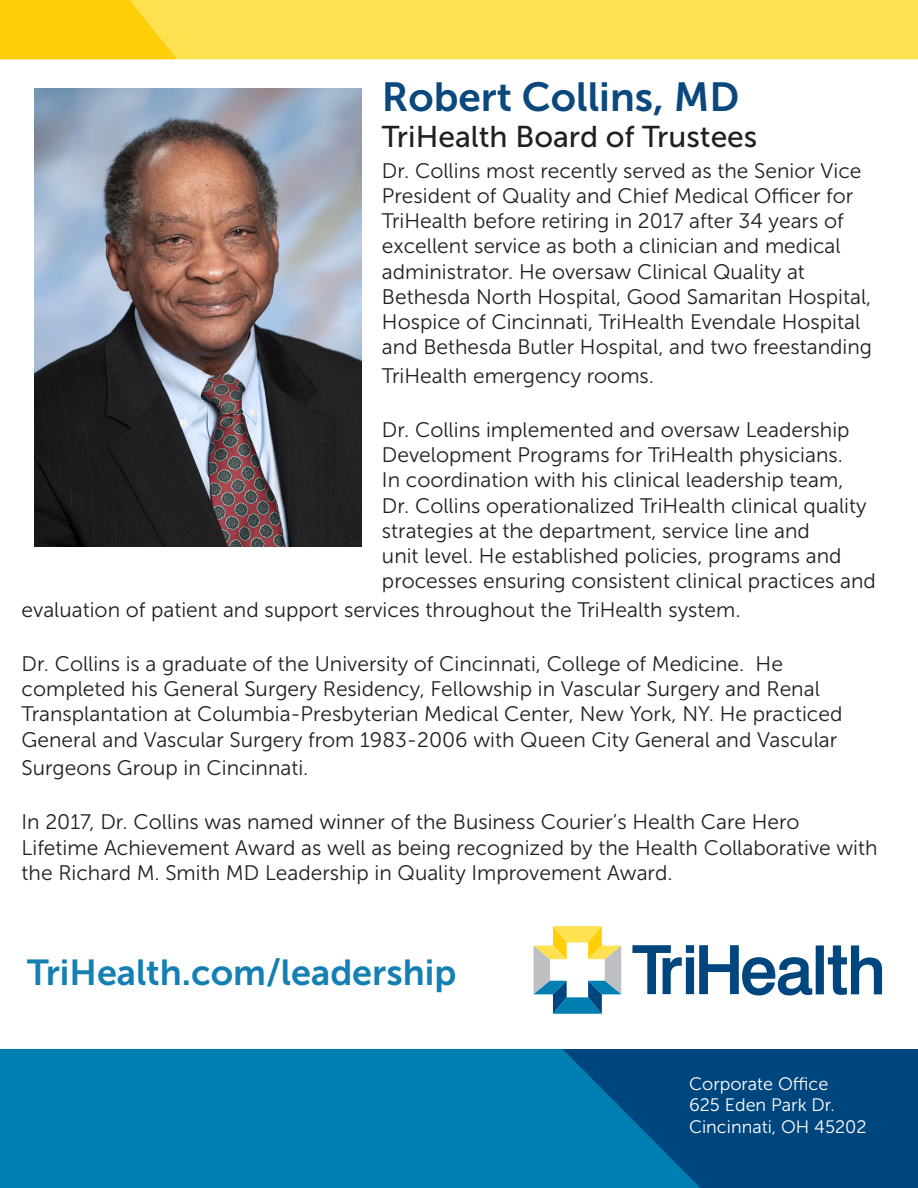
<style>
.page{position:relative;width:918px;height:1188px;background:#fff}
.page>*{position:absolute;margin:0;border:0;box-sizing:border-box;transform-origin:0 0}
.t1{font:40.5px "Museo Sans 700";color:#0a487d}
.t2{font:36px "Museo Sans 700";color:#137fb2}
.t3{font:30px "Museo Sans 500";color:#231f20}
.t4{font:21px/25.2px "Museo Sans 300";color:#231f20}
.t5{font:18px "Museo Sans 300";color:#fff}
</style>
<div class="page">
<img style="left:0;top:1050px;width:918px;height:138px">
<img style="left:0;top:0;width:918px;height:59px">
<svg style="left:534px;top:926px;width:87px;height:88px"></svg>
<svg style="left:632px;top:945px;width:250px;height:50px"></svg>
<img style="left:34px;top:88px;width:328px;height:458px">
<p class="t1" style="left:382px;top:75px;width:359px">Robert Collins, MD</p>
<p class="t3" style="left:382px;top:120px;width:377px">TriHealth Board of Trustees</p>
<p class="t4" style="left:382px;top:158px;width:492px">Dr. Collins most recently served as the Senior Vice President of Quality and Chief Medical Officer for TriHealth before retiring in 2017 after 34 years of excellent service as both a clinician and medical administrator. He oversaw Clinical Quality at Bethesda North Hospital, Good Samaritan Hospital, Hospice of Cincinnati, TriHealth Evendale Hospital and Bethesda Butler Hospital, and two freestanding</p>
<p class="t4" style="left:382px;top:363px;width:274px">TriHealth emergency rooms.</p>
<p class="t4" style="left:382px;top:417px;width:496px">Dr. Collins implemented and oversaw Leadership Development Programs for TriHealth physicians.<br>In coordination with his clinical leadership team, Dr. Collins operationalized TriHealth clinical quality strategies at the department, service line and<br>unit level. He established policies, programs and processes ensuring consistent clinical practices and</p>
<p class="t4" style="left:22px;top:597px;width:720px">evaluation of patient and support services throughout the TriHealth system.</p>
<p class="t4" style="left:22px;top:651px;width:822px">Dr. Collins is a graduate of the University of Cincinnati, College of Medicine. He completed his General Surgery Residency, Fellowship in Vascular Surgery and Renal Transplantation at Columbia-Presbyterian Medical Center, New York, NY. He practiced General and Vascular Surgery from 1983-2006 with Queen City General and Vascular</p>
<p class="t4" style="left:22px;top:756px;width:288px">Surgeons Group in Cincinnati.</p>
<p class="t4" style="left:22px;top:810px;width:858px">In 2017, Dr. Collins was named winner of the Business Courier’s Health Care Hero<br>Lifetime Achievement Award as well as being recognized by the Health Collaborative with the Richard M. Smith MD Leadership in Quality Improvement Award.</p>
<p class="t2" style="left:27px;top:952px;width:431px">TriHealth.com/leadership</p>
<p class="t5" style="left:689px;top:1074px;width:141px">Corporate Office</p>
<p class="t5" style="left:689px;top:1096px;width:148px">625 Eden Park Dr.</p>
<p class="t5" style="left:689px;top:1117px;width:179px">Cincinnati, OH 45202</p>
</div>
